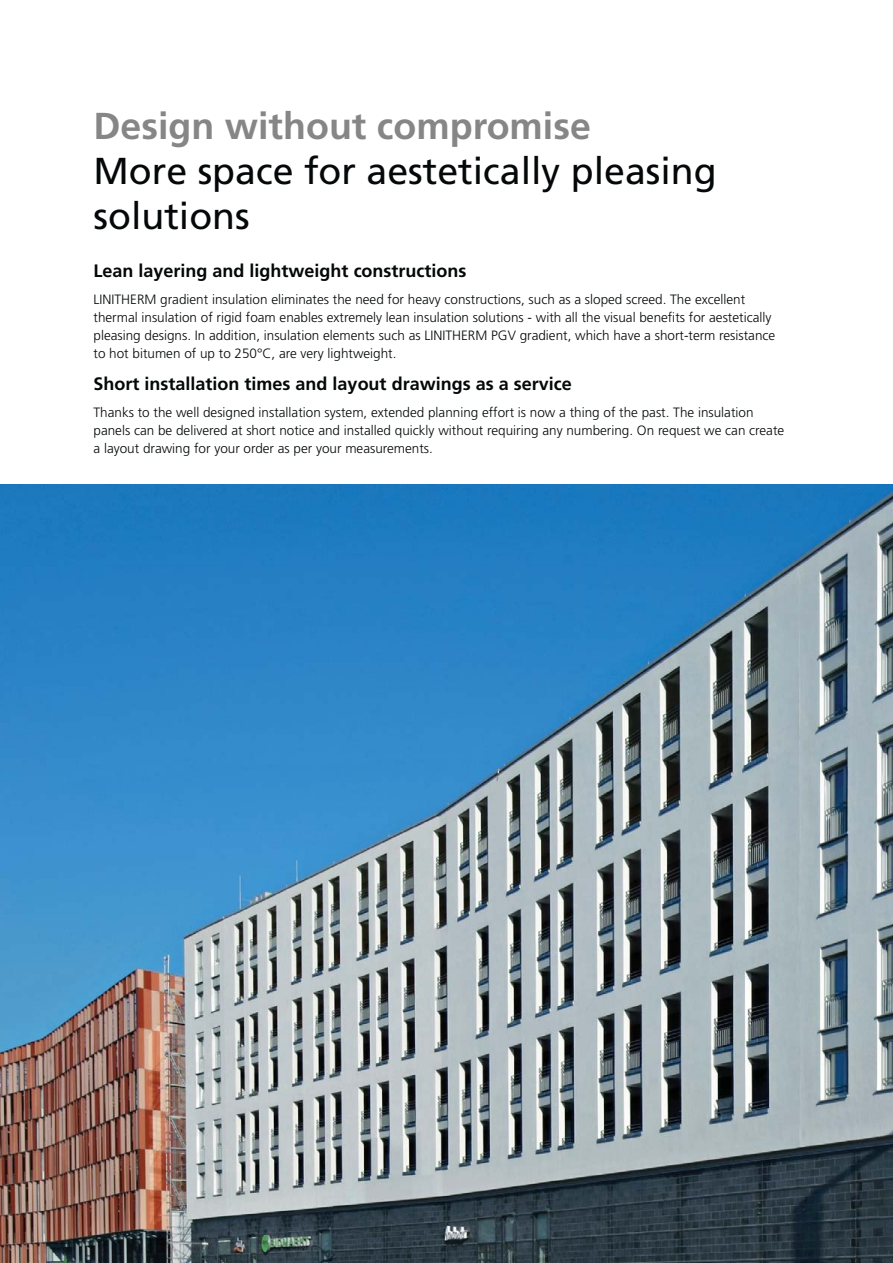
<style>
.page{position:relative;width:893px;height:1263px;background:#fff}
.page>*{position:absolute;margin:0;border:0;box-sizing:border-box;transform-origin:0 0}
.t1{font:37.5px/45px "Frutiger LT";color:#040809}
.t2{font:700 37.5px "Frutiger LT";color:#878686}
.t3{font:700 18px "Frutiger LT";color:#040809}
.t4{font:300 13.5px/18px "Frutiger LT";color:#040809}
</style>
<div class="page">
<img style="left:0;top:485px;width:892px;height:778px">
<h1 class="t2" style="left:94px;top:110px;width:499px">Design without compromise</h1>
<h1 class="t1" style="left:94px;top:150px;width:624px">More space for aestetically pleasing solutions</h1>
<h2 class="t3" style="left:94px;top:263px;width:374px">Lean layering and lightweight constructions</h2>
<p class="t4" style="left:94px;top:291px;width:683px">LINITHERM gradient insulation eliminates the need for heavy constructions, such as a sloped screed. The excellent thermal insulation of rigid foam enables extremely lean insulation solutions - with all the visual benefits for aestetically pleasing designs. In addition, insulation elements such as LINITHERM PGV gradient, which have a short-term resistance to hot bitumen of up to 250°C, are very lightweight.</p>
<h2 class="t3" style="left:94px;top:376px;width:479px">Short installation times and layout drawings as a service</h2>
<p class="t4" style="left:94px;top:404px;width:692px">Thanks to the well designed installation system, extended planning effort is now a thing of the past. The insulation panels can be delivered at short notice and installed quickly without requiring any numbering. On request we can create a layout drawing for your order as per your measurements.</p>
</div>
